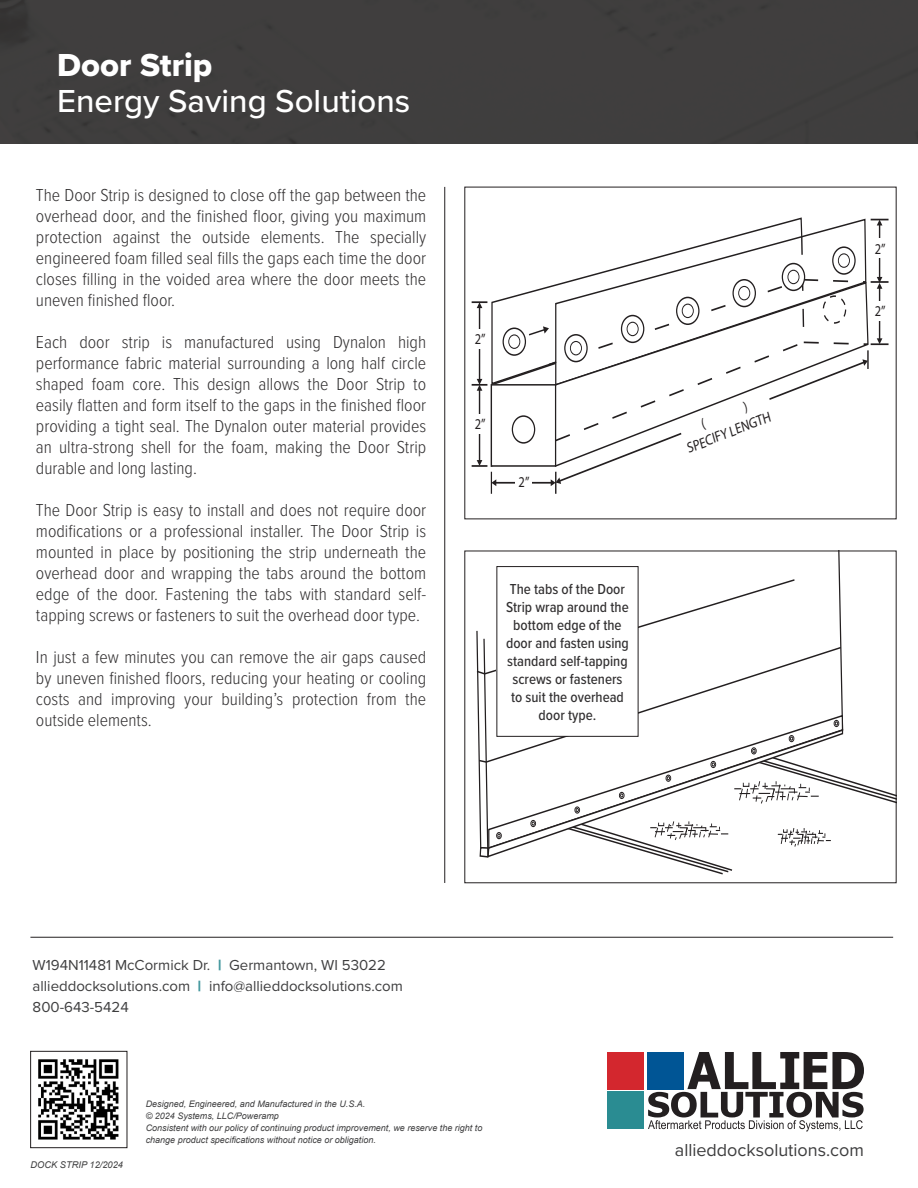
<style>
.page{position:relative;width:918px;height:1188px;background:#fff}
.page>*{position:absolute;margin:0;border:0;box-sizing:border-box;transform-origin:0 0}
.t1{font:500 33px "Proxima Nova";color:#fff}
.t2{font:33px "Proxima Nova Extrabld";color:#fff}
.t3{font:300 18px/21px "Proxima Nova Cond";color:#312f30;text-align:justify}
.t4{font:18px "Proxima Nova";color:#3e3e3f}
.t5{font:500 15px/18px "Proxima Nova Cond";color:#312f30;text-align:center}
.t6{font:15px/21px "Proxima Nova";color:#3e3e3f}
.t7{font:15px "Myriad Pro";color:#231f20;scale:.83 1}
.t8{font:14.7px/17.4px "Myriad Pro";color:#231f20;scale:.87 1}
.t9{font:italic 9.3px "Arial";color:#3e3e3f}
.t10{font:italic 9px/12px "Arial";color:#3e3e3f}
.s1{font-weight:900;color:#41969c}
.s2{font-size:9.3px}
</style>
<div class="page">
<div style="left:608px;top:1052px;width:36px;height:37px;background:#d3272e"></div>
<div style="left:608px;top:1092px;width:36px;height:37px;background:#2a8c92"></div>
<svg style="left:648px;top:1052px;width:216px;height:80px"></svg>
<img style="left:38px;top:1059px;width:81px;height:81px">
<div style="left:30px;top:1051px;width:97px;height:97px;border:1px solid #231f20"></div>
<hr style="left:30px;top:937px;width:863px;height:1px;background:#231f20">
<div style="left:0;top:0;width:918px;height:144px;background:#403e3e"></div>
<hr style="left:444px;top:187px;width:1px;height:696px;background:#231f20">
<div style="left:491px;top:384px;width:65px;height:83px;border:1px solid #231f20"></div>
<svg style="left:491px;top:217px;width:311px;height:169px"></svg>
<svg style="left:555px;top:218px;width:311px;height:17px"></svg>
<svg style="left:503px;top:328px;width:22px;height:27px"></svg>
<div style="left:503px;top:328px;width:23px;height:28px;border:1px solid #231f20;border-radius:50%"></div>
<div style="left:509px;top:335px;width:11px;height:13px;background:#fff;border-radius:50%"></div>
<div style="left:508px;top:335px;width:12px;height:14px;border:1px solid #231f20;border-radius:50%"></div>
<div style="left:512px;top:415px;width:23px;height:29px;border:1px solid #231f20;border-radius:50%"></div>
<hr style="left:555px;top:472px;width:2px;height:22px;background:#231f20">
<hr style="left:495px;top:482px;width:57px;height:2px;background:#231f20">
<hr style="left:479px;top:307px;width:1px;height:73px;background:#231f20">
<svg style="left:472px;top:301px;width:15px;height:7px"></svg>
<hr style="left:479px;top:390px;width:1px;height:71px;background:#231f20">
<svg style="left:472px;top:460px;width:24px;height:34px"></svg>
<svg style="left:472px;top:379px;width:15px;height:12px"></svg>
<hr style="left:879px;top:224px;width:1px;height:54px;background:#231f20">
<svg style="left:871px;top:219px;width:18px;height:6px"></svg>
<div style="left:471px;top:329px;width:17px;height:19px;background:#fff"></div>
<div style="left:471px;top:414px;width:17px;height:19px;background:#fff"></div>
<div style="left:515px;top:472px;width:17px;height:19px;background:#fff"></div>
<svg style="left:476px;top:553px;width:418px;height:322px"></svg>
<div style="left:497px;top:567px;width:141px;height:169px;background:#fff"></div>
<div style="left:497px;top:566px;width:141px;height:171px;border:1px solid #231f20"></div>
<svg style="left:528px;top:235px;width:361px;height:251px"></svg>
<p class="t2" style="left:57px;top:40px;width:157px">Door Strip</p>
<p class="t1" style="left:57px;top:76px;width:355px">Energy Saving Solutions</p>
<p class="t3" style="left:36px;top:184px;width:392px">The Door Strip is designed to close off the gap between the overhead door, and the finished floor, giving you maximum protection against the outside elements. The specially engineered foam filled seal fills the gaps each time the door closes filling in the voided area where the door meets the uneven finished floor.</p>
<p class="t3" style="left:36px;top:331px;width:392px">Each door strip is manufactured using Dynalon high performance fabric material surrounding a long half circle shaped foam core. This design allows the Door Strip to easily flatten and form itself to the gaps in the finished floor providing a tight seal. The Dynalon outer material provides an ultra-strong shell for the foam, making the Door Strip durable and long lasting.</p>
<p class="t3" style="left:36px;top:499px;width:392px">The Door Strip is easy to install and does not require door modifications or a professional installer. The Door Strip is mounted in place by positioning the strip underneath the overhead door and wrapping the tabs around the bottom edge of the door. Fastening the tabs with standard self&shy;tapping screws or fasteners to suit the overhead door type.</p>
<p class="t3" style="left:36px;top:646px;width:392px">In just a few minutes you can remove the air gaps caused by uneven finished floors, reducing your heating or cooling costs and improving your building’s protection from the outside elements.</p>
<p class="t7" style="left:78px;top:230px;width:15px">2”</p>
<p class="t8" style="left:287px;top:341px;width:104px;rotate:-22deg">SPECIFY LENGTH</p>
<p class="t7" style="left:122px;top:373px;width:15px">2”</p>
<p class="t7" style="left:475px;top:330px;width:15px">2”</p>
<p class="t7" style="left:475px;top:415px;width:15px">2”</p>
<p class="t7" style="left:519px;top:472px;width:15px">2”</p>
<p class="t5" style="left:506px;top:580px;width:124px">The tabs of the Door<br>Strip wrap around the bottom edge of the door and fasten using standard self-tapping screws or fasteners to suit the overhead door type.</p>
<p class="t8" style="left:677px;top:425px;width:104px;text-indent:68px;rotate:-22deg">)<br>SPECIFY LENGTH</p>
<p class="t7" style="left:875px;top:239px;width:15px">2”</p>
<p class="t7" style="left:875px;top:302px;width:15px">2”</p>
<p class="t6" style="left:33px;top:953px;width:372px">W194N11481 McCormick Dr. <span class="s1">|</span> Germantown, WI 53022 allieddocksolutions.com <span class="s1">|</span> info@allieddocksolutions.com</p>
<p class="t6" style="left:33px;top:995px;width:98px">800-643-5424</p>
<p class="t9" style="left:30px;top:1159px;width:94px">DOCK STRIP 12/2024</p>
<p class="t10" style="left:146px;top:1098px;width:338px">Designed, Engineered, and Manufactured in the U.S.A.<br>© 2024 Systems, LLC/Poweramp<br>Consistent with our policy of continuing product improvement, we reserve the right to change product specifications without notice or obligation<span class="s2">.</span></p>
<p class="t4" style="left:675px;top:1137px;width:191px">allieddocksolutions.com</p>
</div>
